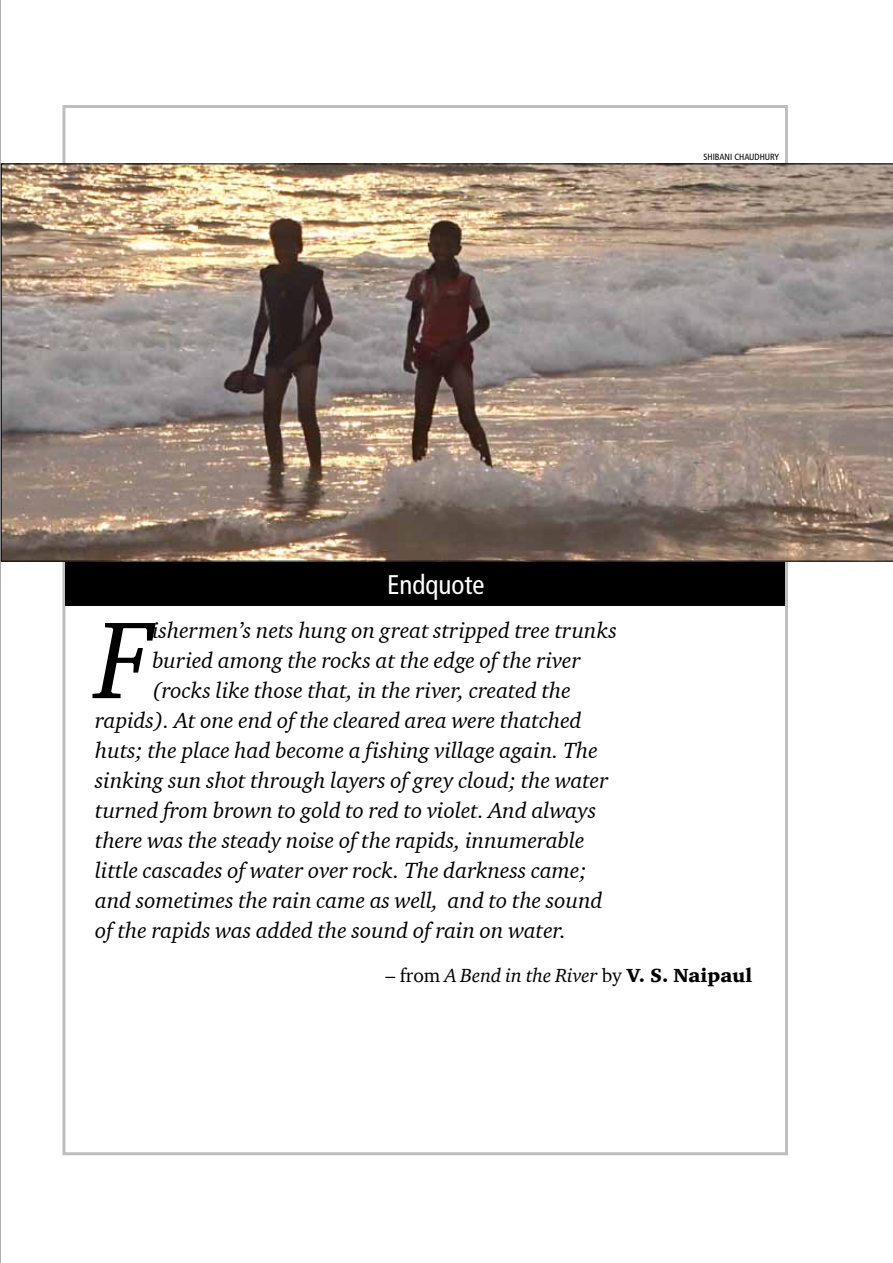
<style>
.page{position:relative;width:893px;height:1263px;background:#fff}
.page>*{position:absolute;margin:0;border:0;box-sizing:border-box;transform-origin:0 0}
.t1{font:111.9px "Charter OSITCTT Italic";color:#000}
.t2{font:condensed 27px "Frutiger";color:#fff}
.t3{font:22.5px "Charter OSITCTT Italic";color:#000}
.t4{font:italic 19.5px "Charter ITC";color:#000}
.t5{font:condensed 9px "Frutiger";color:#000}
.s1{font-style:normal}
.s2{font-family:"Charter ITC Blac";font-style:normal}
</style>
<div class="page">
<svg style="left:0;top:0;width:1px;height:1263px"></svg>
<div style="left:65px;top:561px;width:720px;height:45px;background:#000"></div>
<img style="left:1px;top:164px;width:892px;height:397px">
<p class="t2" style="left:387px;top:568px;width:99px">Endquote</p>
<p class="t5" style="left:704px;top:152px;width:37px">Shibani CHAU</p>
<p class="t5" style="left:755px;top:152px;width:11px">DHURY</p>
<p class="t3" style="left:152px;top:617px;width:466px">ishermen’s nets hung on great stripped tree trunks</p>
<p class="t3" style="left:152px;top:647px;width:430px">buried among the rocks at the edge of the river</p>
<p class="t3" style="left:152px;top:677px;width:420px">(rocks like those that, in the river, created the</p>
<p class="t3" style="left:95px;top:707px;width:488px">rapids). At one end of the cleared area were thatched</p>
<p class="t3" style="left:95px;top:737px;width:504px">huts; the place had become a fishing village again. The</p>
<p class="t3" style="left:95px;top:766px;width:515px">sinking sun shot through layers of grey cloud; the water</p>
<p class="t3" style="left:95px;top:796px;width:503px">turned from brown to gold to red to violet. And always</p>
<p class="t3" style="left:95px;top:826px;width:491px">there was the steady noise of the rapids, innumerable</p>
<p class="t3" style="left:95px;top:856px;width:493px">little cascades of water over rock. The darkness came;</p>
<p class="t3" style="left:95px;top:886px;width:509px">and sometimes the rain came as well, and to the sound</p>
<p class="t3" style="left:95px;top:916px;width:472px">of the rapids was added the sound of rain on water.</p>
<p class="t4" style="left:386px;top:963px;width:368px"><span class="s1">– from</span> A Bend in the River <span class="s1">by</span> <span class="s2">V. S. Naipaul</span></p>
<h1 class="t1" style="left:95px;top:591px;width:59px">F</h1>
</div>
